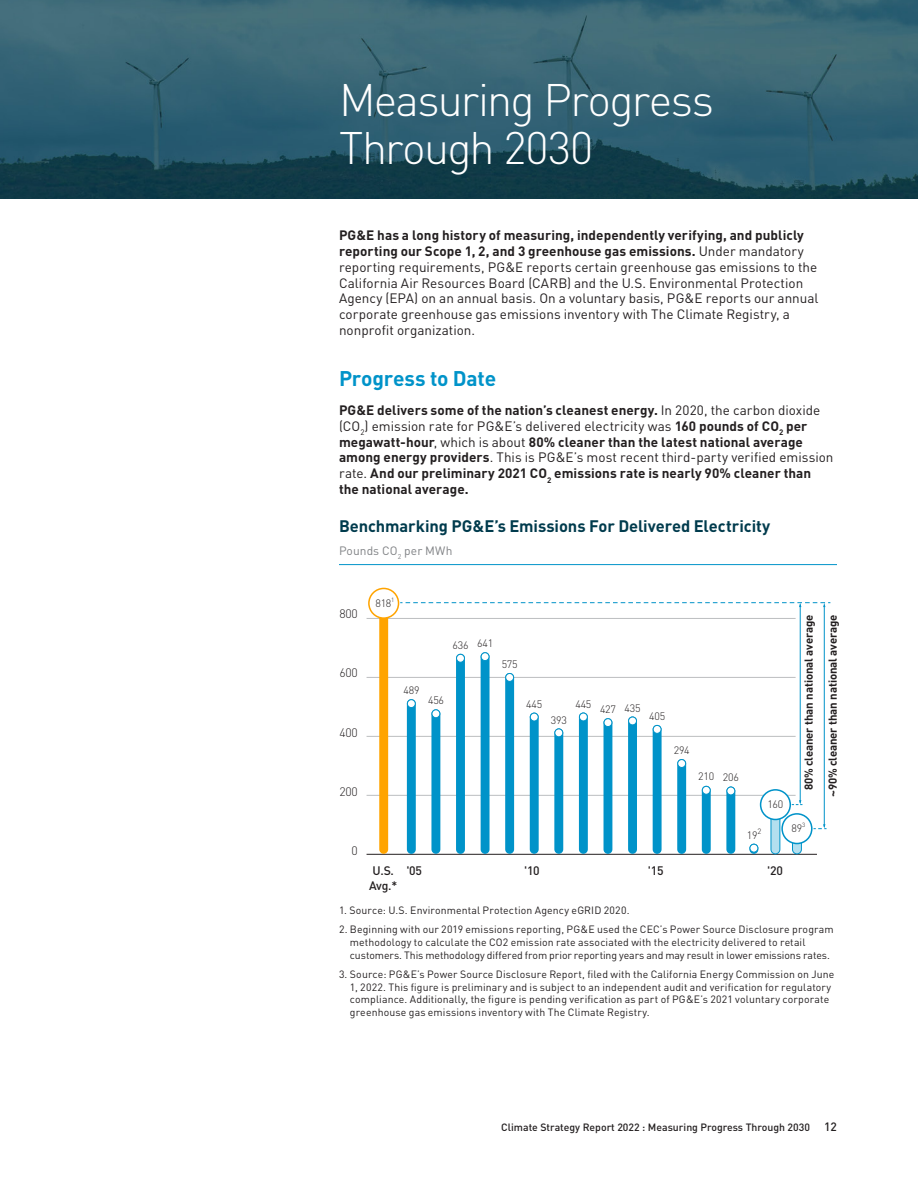
<style>
.page{position:relative;width:918px;height:1188px;background:#fff}
.page>*{position:absolute;margin:0;border:0;box-sizing:border-box;transform-origin:0 0}
.H0_banner{font:300 45px/48px "DIN";letter-spacing:-.035em;color:#fff}
.t1{font:700 21px "DIN";letter-spacing:-.01em;color:#0093c9}
.chart_title_no_rule{font:700 16.5px "DIN";letter-spacing:-.005em;color:#003b4d}
.Body{font:13.5px/15.8px "DIN";color:#231f20}
.Body-2{font:700 13.5px/15.8px "DIN";letter-spacing:.005em;color:#231f20}
.t2{font:500 12.15px "DIN";letter-spacing:-.02em;color:#231f20}
.t3{font:300 12.15px "DIN";letter-spacing:-.02em;color:#231f20}
.chart_sub{font:12px "DIN";letter-spacing:.01em;color:#808285}
.t4{font:700 11.4px/24px "DIN";letter-spacing:-.01em;color:#231f20;text-align:center}
.t5{font:300 10.65px "DIN";letter-spacing:-.02em;color:#231f20}
.footnote{font:10.5px/12.6px "DIN";letter-spacing:.01em;color:#231f20}
.t6{font:500 10.5px "DIN";color:#231f20}
.s1{font-weight:700}
.s2{font-weight:400}
.s3{font-size:12px}
</style>
<div class="page">
<img style="left:0;top:0;width:918px;height:199px">
<hr style="left:339px;top:564px;width:498px;height:1px;background:#0093c9">
<hr style="left:367px;top:618px;width:429px;height:1px;background:#bcbec0">
<hr style="left:367px;top:677px;width:429px;height:1px;background:#bcbec0">
<hr style="left:367px;top:736px;width:429px;height:1px;background:#bcbec0">
<hr style="left:367px;top:795px;width:429px;height:1px;background:#bcbec0">
<hr style="left:367px;top:854px;width:450px;height:1px;background:#231f20">
<div style="left:771px;top:800px;width:9px;height:54px;background:#b3dfef;border-radius:4px"></div>
<div style="left:771px;top:800px;width:9px;height:54px;border:1px solid #0093c9;border-radius:4px"></div>
<div style="left:761px;top:790px;width:29px;height:29px;background:#fff;border-radius:50%"></div>
<div style="left:760px;top:789px;width:31px;height:31px;border:2px solid #0093c9;border-radius:50%"></div>
<svg style="left:749px;top:844px;width:9px;height:10px"></svg>
<div style="left:750px;top:844px;width:8px;height:8px;background:#fff;border-radius:50%"></div>
<div style="left:750px;top:844px;width:8px;height:9px;border:1px solid #0093c9;border-radius:50%"></div>
<div style="left:793px;top:825px;width:8px;height:29px;background:#b3dfef;border-radius:4px"></div>
<div style="left:792px;top:824px;width:10px;height:30px;border:1px solid #0093c9;border-radius:4px"></div>
<div style="left:782px;top:814px;width:30px;height:30px;background:#fff;border-radius:50%"></div>
<div style="left:781px;top:813px;width:32px;height:31px;border:2px solid #0093c9;border-radius:50%"></div>
<div style="left:726px;top:786px;width:9px;height:68px;background:#0093c9;border-radius:4px"></div>
<div style="left:727px;top:787px;width:8px;height:8px;background:#fff;border-radius:50%"></div>
<div style="left:727px;top:787px;width:8px;height:8px;border:1px solid #0093c9;border-radius:50%"></div>
<div style="left:702px;top:786px;width:9px;height:68px;background:#0093c9;border-radius:4px"></div>
<div style="left:702px;top:786px;width:8px;height:8px;background:#fff;border-radius:50%"></div>
<div style="left:702px;top:786px;width:9px;height:9px;border:1px solid #0093c9;border-radius:50%"></div>
<div style="left:677px;top:759px;width:9px;height:95px;background:#0093c9;border-radius:4px"></div>
<div style="left:678px;top:760px;width:8px;height:7px;background:#fff;border-radius:50%"></div>
<div style="left:677px;top:759px;width:9px;height:9px;border:1px solid #0093c9;border-radius:50%"></div>
<div style="left:653px;top:725px;width:9px;height:129px;background:#0093c9;border-radius:4px"></div>
<div style="left:653px;top:725px;width:8px;height:8px;background:#fff;border-radius:50%"></div>
<div style="left:653px;top:725px;width:8px;height:9px;border:1px solid #0093c9;border-radius:50%"></div>
<div style="left:628px;top:716px;width:9px;height:138px;background:#0093c9;border-radius:4px"></div>
<div style="left:629px;top:717px;width:7px;height:8px;background:#fff;border-radius:50%"></div>
<div style="left:628px;top:717px;width:9px;height:8px;border:1px solid #0093c9;border-radius:50%"></div>
<div style="left:604px;top:718px;width:8px;height:136px;background:#0093c9;border-radius:4px"></div>
<div style="left:604px;top:719px;width:8px;height:8px;background:#fff;border-radius:50%"></div>
<div style="left:604px;top:718px;width:8px;height:9px;border:1px solid #0093c9;border-radius:50%"></div>
<div style="left:579px;top:712px;width:9px;height:142px;background:#0093c9;border-radius:4px"></div>
<div style="left:579px;top:713px;width:8px;height:8px;background:#fff;border-radius:50%"></div>
<div style="left:579px;top:713px;width:9px;height:8px;border:1px solid #0093c9;border-radius:50%"></div>
<div style="left:554px;top:728px;width:9px;height:126px;background:#0093c9;border-radius:4px"></div>
<div style="left:555px;top:729px;width:8px;height:8px;background:#fff;border-radius:50%"></div>
<div style="left:554px;top:729px;width:9px;height:8px;border:1px solid #0093c9;border-radius:50%"></div>
<div style="left:530px;top:713px;width:9px;height:141px;background:#0093c9;border-radius:4px"></div>
<div style="left:530px;top:713px;width:8px;height:8px;background:#fff;border-radius:50%"></div>
<div style="left:530px;top:713px;width:9px;height:8px;border:1px solid #0093c9;border-radius:50%"></div>
<div style="left:505px;top:673px;width:9px;height:181px;background:#0093c9;border-radius:4px"></div>
<div style="left:506px;top:674px;width:8px;height:7px;background:#fff;border-radius:50%"></div>
<div style="left:505px;top:673px;width:9px;height:9px;border:1px solid #0093c9;border-radius:50%"></div>
<div style="left:481px;top:652px;width:9px;height:202px;background:#0093c9;border-radius:4px"></div>
<div style="left:481px;top:653px;width:8px;height:8px;background:#fff;border-radius:50%"></div>
<div style="left:481px;top:652px;width:8px;height:9px;border:1px solid #0093c9;border-radius:50%"></div>
<div style="left:456px;top:654px;width:9px;height:200px;background:#0093c9;border-radius:4px"></div>
<div style="left:457px;top:654px;width:7px;height:8px;background:#fff;border-radius:50%"></div>
<div style="left:456px;top:654px;width:9px;height:9px;border:1px solid #0093c9;border-radius:50%"></div>
<div style="left:431px;top:709px;width:9px;height:145px;background:#0093c9;border-radius:4px"></div>
<div style="left:432px;top:710px;width:8px;height:8px;background:#fff;border-radius:50%"></div>
<div style="left:432px;top:709px;width:8px;height:9px;border:1px solid #0093c9;border-radius:50%"></div>
<div style="left:407px;top:699px;width:9px;height:155px;background:#0093c9;border-radius:4px"></div>
<div style="left:407px;top:700px;width:8px;height:8px;background:#fff;border-radius:50%"></div>
<div style="left:407px;top:699px;width:9px;height:9px;border:1px solid #0093c9;border-radius:50%"></div>
<div style="left:379px;top:599px;width:9px;height:255px;background:#ffa400;border-radius:4px"></div>
<div style="left:369px;top:588px;width:30px;height:30px;background:#fff;border-radius:50%"></div>
<div style="left:368px;top:588px;width:31px;height:31px;border:2px solid #ffa400;border-radius:50%"></div>
<hr style="left:800px;top:604px;width:1px;height:199px;background:#0093c9">
<svg style="left:792px;top:800px;width:10px;height:5px"></svg>
<hr style="left:824px;top:607px;width:1px;height:220px;background:#0093c9">
<svg style="left:400px;top:602px;width:430px;height:5px"></svg>
<svg style="left:814px;top:824px;width:13px;height:5px"></svg>
<p class="H0_banner" style="left:339px;top:75px;width:377px">Measuring Progress<br>Through 2030</p>
<p class="Body" style="left:339px;top:227px;width:481px"><span class="s1">PG&amp;E has a long history of measuring, independently verifying, and publicly reporting our Scope 1, 2, and 3 greenhouse gas emissions.</span> Under mandatory reporting requirements, PG&amp;E reports certain greenhouse gas emissions to the California Air Resources Board (CARB) and the U.S. Environmental Protection Agency (EPA) on an annual basis. On a voluntary basis, PG&amp;E reports our annual corporate greenhouse gas emissions inventory with The Climate Registry, a nonprofit organization.</p>
<h1 class="t1" style="left:339px;top:365px;width:159px">Progress to Date</h1>
<p class="Body-2" style="left:339px;top:402px;width:496px">PG&amp;E delivers some of the nation’s cleanest energy. <span class="s2">In 2020, the carbon dioxide (CO</span><sub>2</sub><span class="s2">) emission rate for PG&amp;E’s delivered electricity was</span> 160 pounds of CO<sub>2</sub> per megawatt-hour<span class="s2">, which is about</span> 80% cleaner than the latest national average among energy providers<span class="s2">. This is PG&amp;E’s most recent third-party verified emission rate.</span> And our preliminary 2021 CO<sub>2</sub> emissions rate is nearly 90% cleaner than the national average.</p>
<p class="chart_title_no_rule" style="left:339px;top:515px;width:433px">Benchmarking PG&amp;E’s Emissions For Delivered Electricity</p>
<p class="chart_sub" style="left:339px;top:543px;width:115px">Pounds CO<sub>2</sub> per MWh</p>
<p class="t3" style="left:339px;top:607px;width:20px">800</p>
<p class="t3" style="left:339px;top:666px;width:20px">600</p>
<p class="t3" style="left:339px;top:725px;width:20px">400</p>
<p class="t3" style="left:339px;top:784px;width:20px">200</p>
<p class="t3" style="left:351px;top:843px;width:8px">0</p>
<p class="t5" style="left:375px;top:596px;width:20px">818<sup>1</sup></p>
<p class="t5" style="left:453px;top:638px;width:42px">636 641</p>
<p class="t5" style="left:404px;top:684px;width:18px">489</p>
<p class="t5" style="left:428px;top:694px;width:18px">456</p>
<p class="t5" style="left:502px;top:657px;width:18px">575</p>
<p class="t5" style="left:526px;top:697px;width:18px">445</p>
<p class="t5" style="left:551px;top:713px;width:18px">393</p>
<p class="t5" style="left:575px;top:697px;width:18px">445</p>
<p class="t5" style="left:600px;top:702px;width:42px">427 435</p>
<p class="t5" style="left:649px;top:710px;width:18px">405</p>
<p class="t5" style="left:674px;top:744px;width:18px">294</p>
<p class="t5" style="left:698px;top:770px;width:42px">210 206</p>
<p class="t5" style="left:767px;top:797px;width:18px">160</p>
<p class="t5" style="left:747px;top:828px;width:16px">19<sup>2</sup></p>
<p class="t4" style="left:796px;top:797px;width:184px;rotate:-90deg">80% cleaner than national average ~90% cleaner than national average</p>
<p class="t5" style="left:792px;top:821px;width:15px">89<sup>3</sup></p>
<p class="t2" style="left:373px;top:863px;width:51px">U.S. '05</p>
<p class="t2" style="left:524px;top:863px;width:17px">'10</p>
<p class="t2" style="left:648px;top:863px;width:17px">'15</p>
<p class="t2" style="left:369px;top:878px;width:30px">Avg.*</p>
<p class="t2" style="left:767px;top:863px;width:17px">'20</p>
<p class="footnote" style="left:339px;top:904px;width:292px">1. Source: U.S. Environmental Protection Agency eGRID 2020.</p>
<p class="footnote" style="left:350px;top:923px;width:485px;text-indent:-11px">2. Beginning with our 2019 emissions reporting, PG&amp;E used the CEC’s Power Source Disclosure program methodology to calculate the CO2 emission rate associated with the electricity delivered to retail customers. This methodology differed from prior reporting years and may result in lower emissions rates.</p>
<p class="footnote" style="left:350px;top:968px;width:486px;text-indent:-11px">3. Source: PG&amp;E’s Power Source Disclosure Report, filed with the California Energy Commission on June 1, 2022. This figure is preliminary and is subject to an independent audit and verification for regulatory compliance. Additionally, the figure is pending verification as part of PG&amp;E’s 2021 voluntary corporate greenhouse gas emissions inventory with The Climate Registry.</p>
<p class="t6" style="left:501px;top:1120px;width:337px">Climate Strategy Report 2022 : Measuring Progress Through 2030 <span class="s3">12</span></p>
</div>
